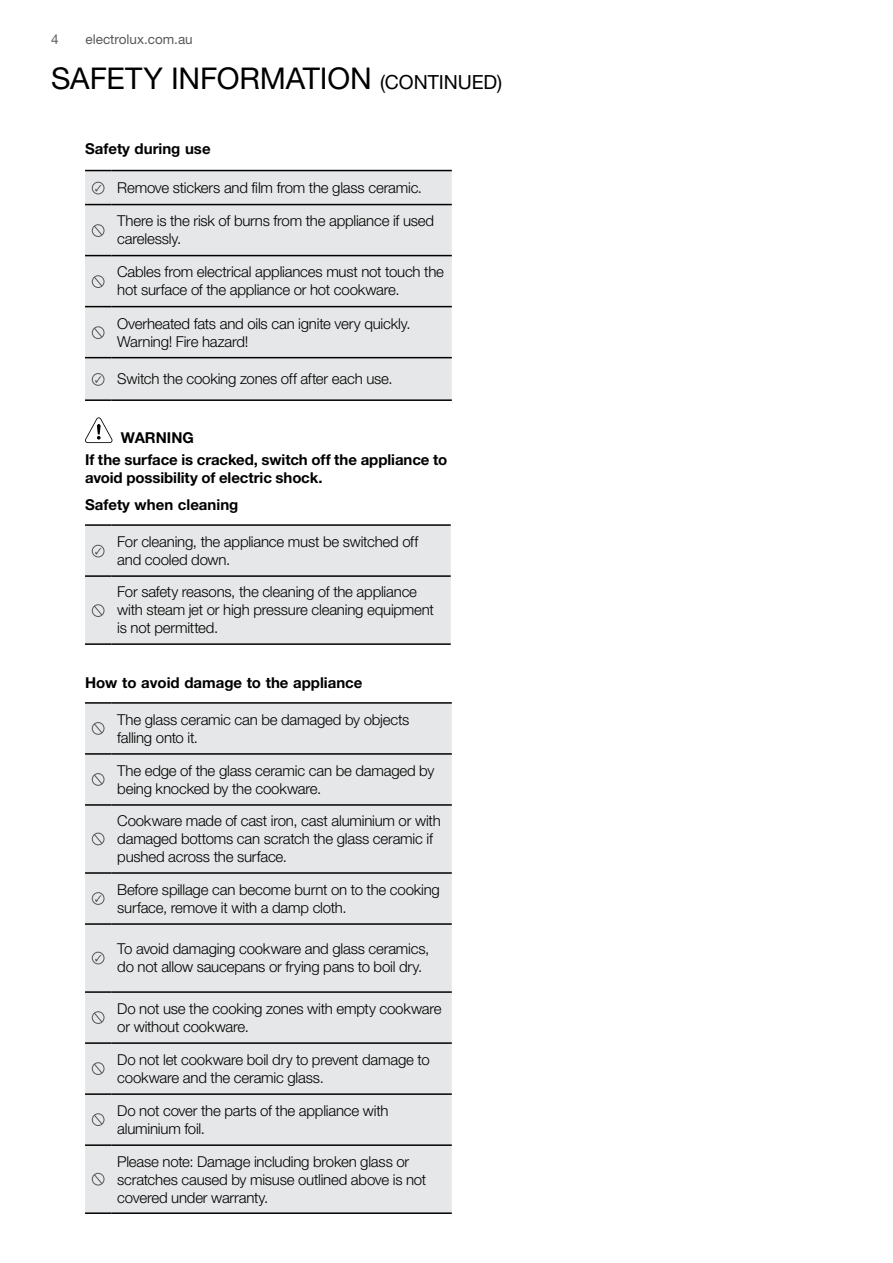
<style>
.page{position:relative;width:893px;height:1263px;background:#fff}
.page>*{position:absolute;margin:0;border:0;box-sizing:border-box;transform-origin:0 0}
.t1{font:30px "Helvetica Neue LT Std";letter-spacing:-.005em;color:#000}
.t2{font:300 15px/18px "Helvetica Neue LT Std";letter-spacing:-.015em;color:#000}
.t3{font:700 15px/22.2px "Helvetica Neue LT Std";color:#000}
.t4{font:13.5px "Helvetica Neue LT Std";color:#58595b}
.s1{font-size:19.5px}
</style>
<div class="page">
<div style="left:85px;top:171px;width:367px;height:228px;background:#e6e7e8"></div>
<div style="left:85px;top:205px;width:367px;height:152px;background:#e6e7e8"></div>
<svg style="left:85px;top:170px;width:26px;height:1px"></svg>
<svg style="left:85px;top:204px;width:26px;height:1px"></svg>
<svg style="left:85px;top:255px;width:26px;height:1px"></svg>
<svg style="left:85px;top:306px;width:26px;height:1px"></svg>
<svg style="left:85px;top:357px;width:26px;height:1px"></svg>
<hr style="left:85px;top:399px;width:26px;height:2px;background:#000">
<hr style="left:111px;top:170px;width:341px;height:1px;background:#000">
<hr style="left:111px;top:204px;width:341px;height:1px;background:#000">
<hr style="left:111px;top:255px;width:341px;height:1px;background:#000">
<hr style="left:111px;top:306px;width:341px;height:1px;background:#000">
<hr style="left:111px;top:357px;width:341px;height:1px;background:#000">
<hr style="left:111px;top:399px;width:341px;height:2px;background:#000">
<svg style="left:92px;top:182px;width:13px;height:12px"></svg>
<svg style="left:92px;top:224px;width:13px;height:13px"></svg>
<svg style="left:92px;top:275px;width:13px;height:13px"></svg>
<svg style="left:92px;top:326px;width:13px;height:13px"></svg>
<svg style="left:92px;top:373px;width:13px;height:13px"></svg>
<svg style="left:85px;top:417px;width:27px;height:26px"></svg>
<hr style="left:85px;top:524px;width:26px;height:2px;background:#000">
<hr style="left:85px;top:643px;width:26px;height:2px;background:#000">
<hr style="left:111px;top:524px;width:340px;height:2px;background:#000">
<hr style="left:111px;top:643px;width:340px;height:2px;background:#000">
<div style="left:85px;top:525px;width:366px;height:119px;background:#e6e7e8"></div>
<div style="left:85px;top:704px;width:367px;height:508px;background:#e6e7e8"></div>
<div style="left:85px;top:755px;width:367px;height:389px;background:#e6e7e8"></div>
<hr style="left:85px;top:702px;width:26px;height:2px;background:#000">
<hr style="left:85px;top:753px;width:26px;height:2px;background:#000">
<hr style="left:85px;top:804px;width:26px;height:2px;background:#000">
<hr style="left:85px;top:872px;width:26px;height:2px;background:#000">
<hr style="left:85px;top:923px;width:26px;height:2px;background:#000">
<hr style="left:85px;top:991px;width:26px;height:2px;background:#000">
<hr style="left:85px;top:1042px;width:26px;height:2px;background:#000">
<hr style="left:85px;top:1093px;width:26px;height:2px;background:#000">
<hr style="left:85px;top:1144px;width:26px;height:2px;background:#000">
<hr style="left:85px;top:1212px;width:26px;height:2px;background:#000">
<hr style="left:111px;top:702px;width:341px;height:2px;background:#000">
<hr style="left:111px;top:753px;width:341px;height:2px;background:#000">
<hr style="left:111px;top:804px;width:341px;height:2px;background:#000">
<hr style="left:111px;top:872px;width:341px;height:2px;background:#000">
<hr style="left:111px;top:923px;width:341px;height:2px;background:#000">
<hr style="left:111px;top:991px;width:341px;height:2px;background:#000">
<hr style="left:111px;top:1042px;width:341px;height:2px;background:#000">
<hr style="left:111px;top:1093px;width:341px;height:2px;background:#000">
<hr style="left:111px;top:1144px;width:341px;height:2px;background:#000">
<hr style="left:111px;top:1212px;width:341px;height:2px;background:#000">
<svg style="left:92px;top:722px;width:13px;height:13px"></svg>
<svg style="left:92px;top:773px;width:13px;height:13px"></svg>
<svg style="left:92px;top:833px;width:13px;height:12px"></svg>
<svg style="left:92px;top:892px;width:13px;height:13px"></svg>
<svg style="left:92px;top:952px;width:13px;height:12px"></svg>
<svg style="left:92px;top:1011px;width:13px;height:13px"></svg>
<svg style="left:92px;top:1062px;width:13px;height:13px"></svg>
<svg style="left:92px;top:1113px;width:13px;height:13px"></svg>
<svg style="left:92px;top:1173px;width:13px;height:12px"></svg>
<p class="t4" style="left:51px;top:31px;width:9px">4</p>
<p class="t4" style="left:86px;top:31px;width:109px">electrolux.com.au</p>
<h1 class="t1" style="left:51px;top:61px;width:452px">SAFETY INFORMATION <span class="s1">(CONTINUED)</span></h1>
<p class="t3" style="left:85px;top:137px;width:127px">Safety during use</p>
<p class="t2" style="left:117px;top:178px;width:306px">Remove stickers and film from the glass ceramic.</p>
<p class="t2" style="left:117px;top:212px;width:318px">There is the risk of burns from the appliance if used carelessly.</p>
<p class="t2" style="left:117px;top:263px;width:328px">Cables from electrical appliances must not touch the hot surface of the appliance or hot cookware.</p>
<p class="t2" style="left:117px;top:314px;width:295px">Overheated fats and oils can ignite very quickly.<br>Warning! Fire hazard!</p>
<p class="t2" style="left:117px;top:370px;width:277px">Switch the cooking zones off after each use.</p>
<p class="t3" style="left:85px;top:426px;width:364px;text-indent:36px">WARNING<br>If the surface is cracked, switch off the appliance to</p>
<p class="t3" style="left:85px;top:464px;width:239px;line-height:26.5px">avoid possibility of electric shock.<br>Safety when cleaning</p>
<p class="t2" style="left:117px;top:532px;width:303px">For cleaning, the appliance must be switched off and cooled down.</p>
<p class="t2" style="left:117px;top:583px;width:318px">For safety reasons, the cleaning of the appliance with steam jet or high pressure cleaning equipment is not permitted.</p>
<p class="t3" style="left:85px;top:671px;width:279px">How to avoid damage to the appliance</p>
<p class="t2" style="left:117px;top:710px;width:294px">The glass ceramic can be damaged by objects falling onto it.</p>
<p class="t2" style="left:117px;top:761px;width:319px">The edge of the glass ceramic can be damaged by being knocked by the cookware.</p>
<p class="t2" style="left:117px;top:812px;width:325px">Cookware made of cast iron, cast aluminium or with damaged bottoms can scratch the glass ceramic if pushed across the surface.</p>
<p class="t2" style="left:117px;top:880px;width:324px">Before spillage can become burnt on to the cooking surface, remove it with a damp cloth.</p>
<p class="t2" style="left:117px;top:940px;width:314px">To avoid damaging cookware and glass ceramics, do not allow saucepans or frying pans to boil dry.</p>
<p class="t2" style="left:117px;top:999px;width:326px">Do not use the cooking zones with empty cookware or without cookware.</p>
<p class="t2" style="left:117px;top:1050px;width:314px">Do not let cookware boil dry to prevent damage to cookware and the ceramic glass.</p>
<p class="t2" style="left:117px;top:1101px;width:273px">Do not cover the parts of the appliance with aluminium foil.</p>
<p class="t2" style="left:117px;top:1152px;width:310px">Please note: Damage including broken glass or scratches caused by misuse outlined above is not covered under warranty.</p>
</div>
